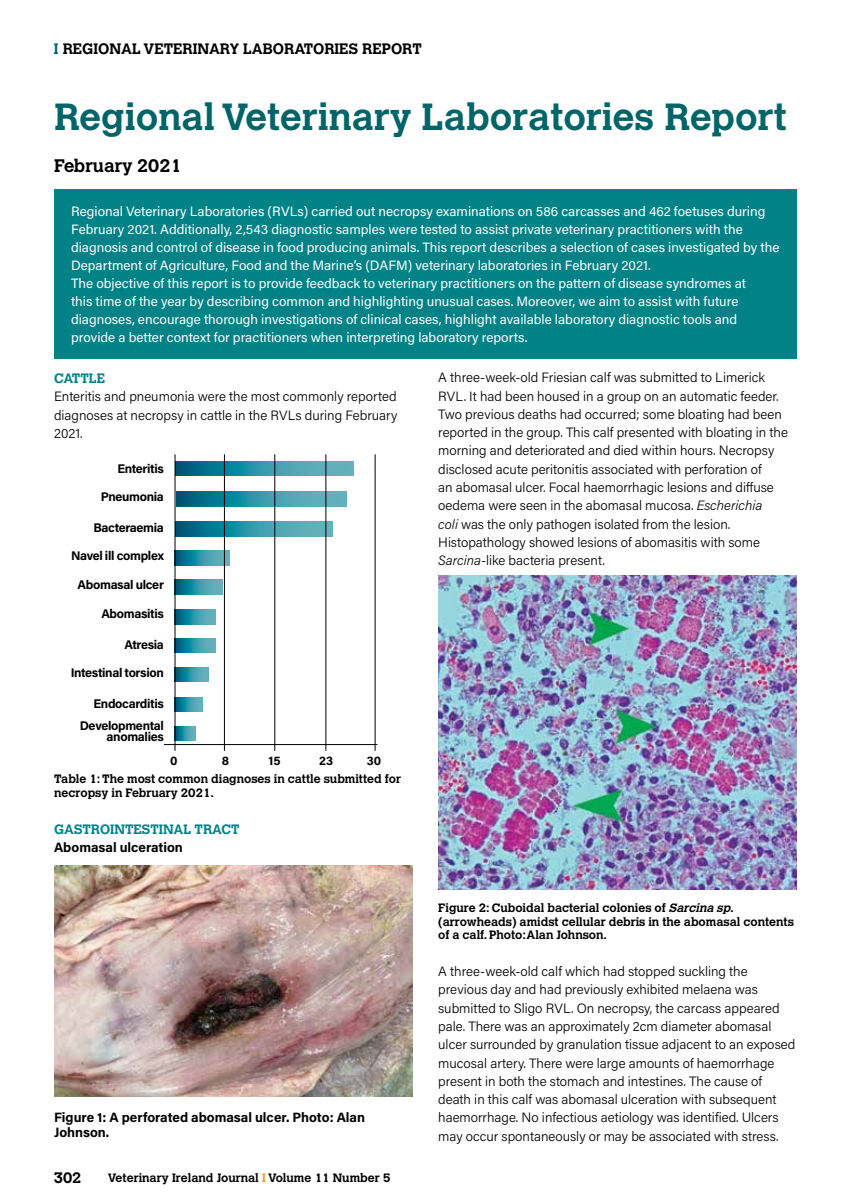
<style>
.page{position:relative;width:851px;height:1204px;background:#fff}
.page>*{position:absolute;margin:0;border:0;box-sizing:border-box;transform-origin:0 0}
.t1{font:700 37.5px "Calvert";color:#006468}
.t2{font:700 18px "Calvert";color:#000}
.t3{font:700 15px "Calvert";color:#000}
.t4{font:300 13.5px/18.3px "Acumin Pro";color:#000}
.t5{font:13.5px/18px "Acumin Pro";color:#fff}
.t6{font:700 13.5px/15px "Acumin Pro";color:#000}
.t7{font:700 13.5px "Calvert";color:#008287}
.t8{font:700 12.6px/10.9px "Acumin Pro";letter-spacing:-.025em;color:#000;text-align:right}
.t9{font:700 12px/13.5px "Calvert";color:#000}
.s1{color:#006468}
.s2{font-style:italic}
.s3{color:#f8981d}
</style>
<div class="page">
<div style="left:54px;top:189px;width:742px;height:97px;background:#008287"></div>
<div style="left:54px;top:261px;width:742px;height:97px;background:#008287"></div>
<img style="left:54px;top:865px;width:358px;height:231px">
<img style="left:438px;top:575px;width:358px;height:314px">
<hr style="left:164px;top:744px;width:213px;height:1px;background:#000">
<svg style="left:176px;top:726px;width:19px;height:14px"></svg>
<svg style="left:176px;top:697px;width:26px;height:14px"></svg>
<svg style="left:176px;top:667px;width:32px;height:14px"></svg>
<svg style="left:176px;top:638px;width:40px;height:15px"></svg>
<svg style="left:176px;top:609px;width:40px;height:15px"></svg>
<svg style="left:176px;top:579px;width:46px;height:15px"></svg>
<svg style="left:176px;top:550px;width:53px;height:15px"></svg>
<svg style="left:176px;top:522px;width:157px;height:14px"></svg>
<svg style="left:176px;top:492px;width:170px;height:14px"></svg>
<svg style="left:176px;top:461px;width:178px;height:14px"></svg>
<hr style="left:224px;top:454px;width:1px;height:296px;background:#000">
<hr style="left:325px;top:454px;width:1px;height:296px;background:#000">
<hr style="left:375px;top:454px;width:1px;height:296px;background:#000">
<hr style="left:274px;top:454px;width:1px;height:296px;background:#000">
<hr style="left:175px;top:454px;width:1px;height:296px;background:#000">
<p class="t3" style="left:54px;top:39px;width:369px"><span class="s1">I</span> REGIONAL VETERINARY LABORATORIES REPORT</p>
<h1 class="t1" style="left:54px;top:93px;width:734px">Regional Veterinary Laboratories Report</h1>
<h2 class="t2" style="left:54px;top:154px;width:129px">February 2021</h2>
<p class="t5" style="left:71px;top:202px;width:709px">Regional Veterinary Laboratories (RVLs) carried out necropsy examinations on 586 carcasses and 462 foetuses during February 2021. Additionally, 2,543 diagnostic samples were tested to assist private veterinary practitioners with the diagnosis and control of disease in food producing animals. This report describes a selection of cases investigated by the Department of Agriculture, Food and the Marine’s (DAFM) veterinary laboratories in February 2021.<br>The objective of this report is to provide feedback to veterinary practitioners on the pattern of disease syndromes at<br>this time of the year by describing common and highlighting unusual cases. Moreover, we aim to assist with future diagnoses, encourage thorough investigations of clinical cases, highlight available laboratory diagnostic tools and provide a better context for practitioners when interpreting laboratory reports.</p>
<p class="t7" style="left:54px;top:369px;width:53px">CATTLE</p>
<p class="t4" style="left:54px;top:387px;width:345px;text-align:justify">Enteritis and pneumonia were the most commonly reported diagnoses at necropsy in cattle in the RVLs during February 2021.</p>
<p class="t4" style="left:438px;top:368px;width:351px">A three-week-old Friesian calf was submitted to Limerick RVL. It had been housed in a group on an automatic feeder.<br>Two previous deaths had occurred; some bloating had been reported in the group. This calf presented with bloating in the morning and deteriorated and died within hours. Necropsy disclosed acute peritonitis associated with perforation of<br>an abomasal ulcer. Focal haemorrhagic lesions and diffuse oedema were seen in the abomasal mucosa. <span class="s2">Escherichia<br>coli</span> was the only pathogen isolated from the lesion.<br>Histopathology showed lesions of abomasitis with some <span class="s2">Sarcina</span>-like bacteria present.</p>
<p class="t8" style="left:117px;top:462px;width:48px">Enteritis</p>
<p class="t8" style="left:101px;top:490px;width:65px">Pneumonia</p>
<p class="t8" style="left:93px;top:521px;width:72px">Bacteraemia</p>
<p class="t8" style="left:71px;top:549px;width:94px">Navel ill complex</p>
<p class="t8" style="left:77px;top:578px;width:88px">Abomasal ulcer</p>
<p class="t8" style="left:101px;top:607px;width:64px">Abomasitis</p>
<p class="t8" style="left:124px;top:638px;width:41px">Atresia</p>
<p class="t8" style="left:71px;top:666px;width:95px">Intestinal torsion</p>
<p class="t8" style="left:93px;top:697px;width:72px">Endocarditis</p>
<p class="t8" style="left:80px;top:719px;width:86px">Developmental anomalies</p>
<p class="t8" style="left:170px;top:754px;width:9px">0</p>
<p class="t8" style="left:222px;top:754px;width:9px">8</p>
<p class="t8" style="left:268px;top:754px;width:14px">15</p>
<p class="t8" style="left:319px;top:754px;width:16px">23</p>
<p class="t8" style="left:367px;top:754px;width:16px">30</p>
<p class="t9" style="left:54px;top:772px;width:348px">Table 1: The most common diagnoses in cattle submitted for necropsy in February 2021.</p>
<p class="t7" style="left:54px;top:820px;width:187px">GASTROINTESTINAL TRACT</p>
<p class="t6" style="left:54px;top:839px;width:130px">Abomasal ulceration</p>
<p class="t6" style="left:54px;top:1109px;width:312px">Figure 1: A perforated abomasal ulcer. Photo: Alan<br>Johnson.</p>
<p class="t3" style="left:54px;top:1168px;width:29px">302</p>
<p class="t9" style="left:108px;top:1170px;width:284px">Veterinary Ireland Journal <span class="s3">I</span> Volume 11 Number 5</p>
<p class="t9" style="left:438px;top:901px;width:357px">Figure 2: Cuboidal bacterial colonies of <span class="s2">Sarcina sp. </span>(arrowheads) amidst cellular debris in the abomasal contents of a calf. Photo: Alan Johnson.</p>
<p class="t4" style="left:438px;top:961px;width:358px">A three-week-old calf which had stopped suckling the previous day and had previously exhibited melaena was submitted to Sligo RVL. On necropsy, the carcass appeared pale. There was an approximately 2cm diameter abomasal ulcer surrounded by granulation tissue adjacent to an exposed mucosal artery. There were large amounts of haemorrhage present in both the stomach and intestines. The cause of death in this calf was abomasal ulceration with subsequent haemorrhage. No infectious aetiology was identified. Ulcers may occur spontaneously or may be associated with stress.</p>
</div>
